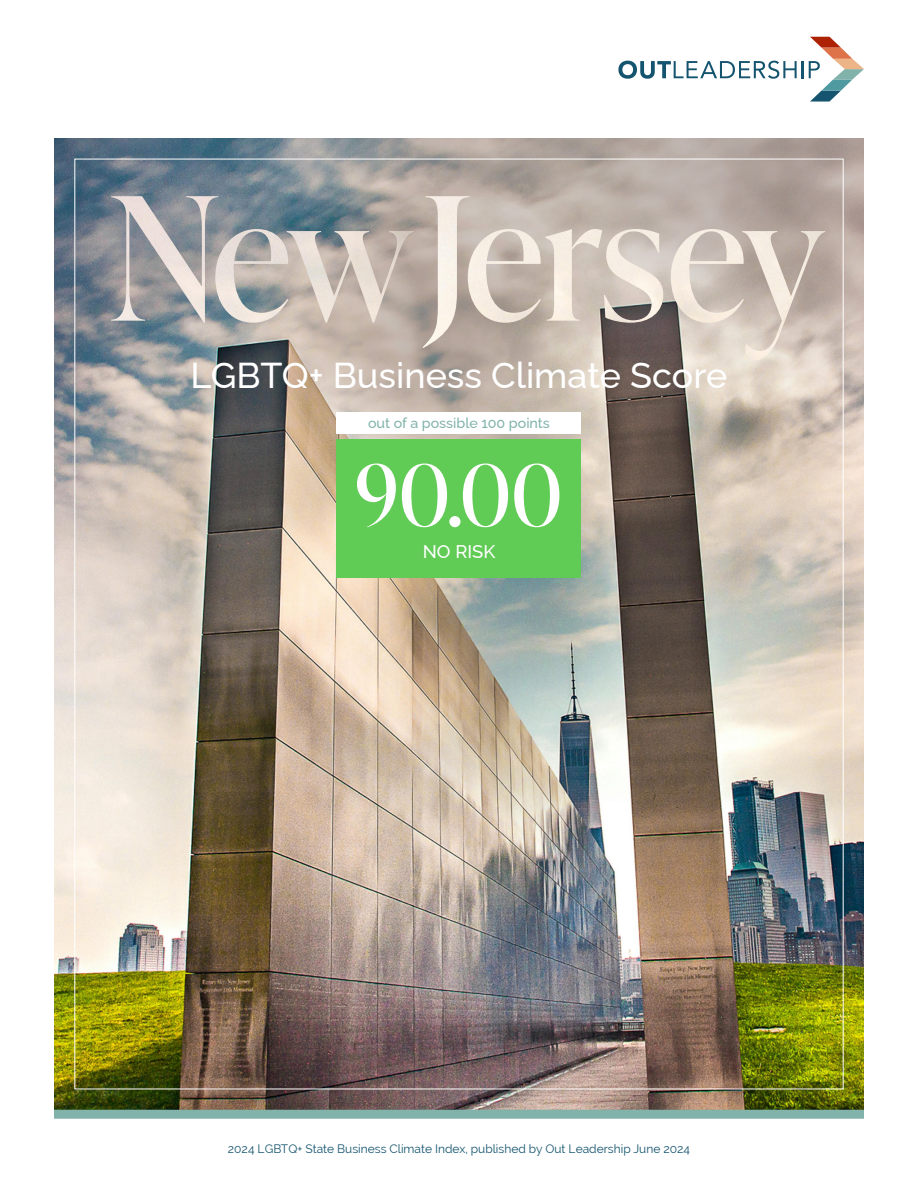
<style>
.page{position:relative;width:918px;height:1188px;background:#fff}
.page>*{position:absolute;margin:0;border:0;box-sizing:border-box;transform-origin:0 0}
.t1{font:84.75px "Ivy Presto Display";color:#fff}
.t2{font:500 36px "Raleway";color:#fff}
.t3{font:500 18.3px "Raleway";color:#fff}
.t4{font:500 14.25px "Raleway";color:#82b3ab}
.t5{font:12px "Raleway";color:#14546d}
</style>
<div class="page">
<img style="left:54px;top:138px;width:810px;height:972px">
<div style="left:54px;top:1110px;width:810px;height:9px;background:#82b3ab"></div>
<svg style="left:618px;top:37px;width:246px;height:65px"></svg>
<div style="left:337px;top:439px;width:244px;height:138px;background:#60cb55"></div>
<div style="left:337px;top:413px;width:244px;height:21px;background:#fff"></div>
<img style="left:111px;top:196px;width:302px;height:127px">
<img style="left:469px;top:229px;width:133px;height:94px">
<img style="left:671px;top:229px;width:74px;height:94px">
<img style="left:604px;top:229px;width:59px;height:94px">
<img style="left:742px;top:231px;width:83px;height:130px">
<img style="left:423px;top:196px;width:46px;height:152px">
<p class="t2" style="left:191px;top:347px;width:538px">LGBTQ+ Business Climate Score</p>
<p class="t4" style="left:368px;top:412px;width:183px">out of a possible 100 points</p>
<p class="t1" style="left:355px;top:435px;width:209px">90.00</p>
<p class="t3" style="left:423px;top:537px;width:74px">NO RISK</p>
<p class="t5" style="left:228px;top:1141px;width:464px">2024 LGBTQ+ State Business Climate Index, published by Out Leadership June 2024</p>
</div>
